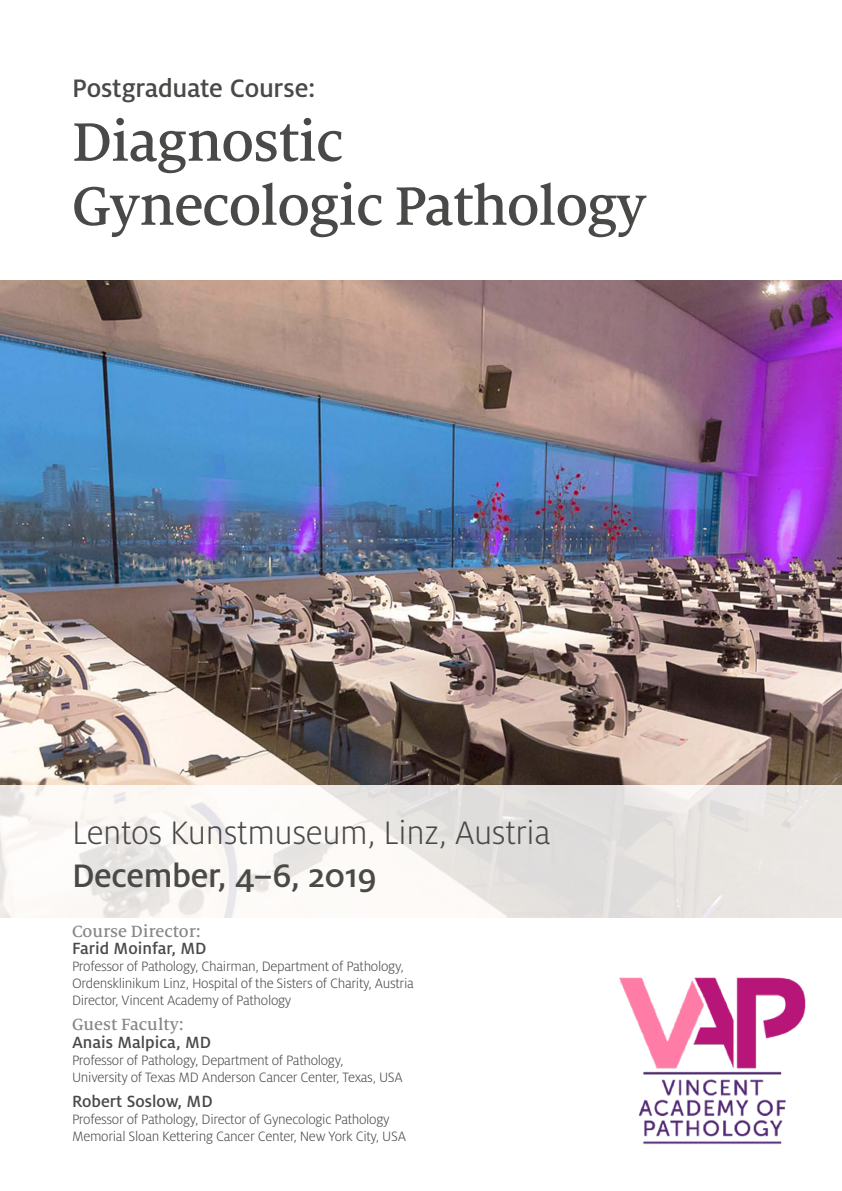
<style>
.page{position:relative;width:842px;height:1191px;background:#fff}
.page>*{position:absolute;margin:0;border:0;box-sizing:border-box;transform-origin:0 0}
.t1{font:500 60px/64px "Milo Serif Pro";letter-spacing:-.02em;color:#494948}
.t2{font:300 36px "Milo OT";letter-spacing:-.01em;color:#494948}
.t3{font:500 36px "Milo OT";letter-spacing:-.01em;color:#494948}
.t4{font:500 28px "Milo OT";letter-spacing:-.01em;color:#494948}
.t5{font:500 18px "Milo OT";color:#494948}
.t6{font:500 18px "Milo Serif Pro";color:#888}
.t7{font:300 15px/17px "Milo OT";letter-spacing:-.02em;color:#494948}
</style>
<div class="page">
<img style="left:0;top:280px;width:842px;height:505px">
<img style="left:619px;top:977px;width:187px;height:168px">
<svg style="left:0;top:785px;width:842px;height:132px"></svg>
<h3 class="t4" style="left:72px;top:73px;width:245px">Postgraduate Course:</h3>
<h1 class="t1" style="left:72px;top:110px;width:576px">Diagnostic<br>Gynecologic Pathology</h1>
<h2 class="t2" style="left:72px;top:814px;width:480px">Lentos Kunstmuseum, Linz, Austria</h2>
<h2 class="t3" style="left:72px;top:855px;width:306px">December, 4–6, 2019</h2>
<p class="t6" style="left:72px;top:921px;width:130px">Course Director:</p>
<p class="t5" style="left:72px;top:938px;width:136px">Farid Moinfar, MD</p>
<p class="t7" style="left:72px;top:958px;width:343px">Professor of Pathology, Chairman, Department of Pathology,<br>Ordensklinikum Linz, Hospital of the Sisters of Charity, Austria<br>Director, Vincent Academy of Pathology</p>
<p class="t6" style="left:72px;top:1014px;width:113px">Guest Faculty:</p>
<p class="t5" style="left:72px;top:1032px;width:141px">Anais Malpica, MD</p>
<p class="t7" style="left:72px;top:1052px;width:332px">Professor of Pathology, Department of Pathology,<br>University of Texas MD Anderson Cancer Center, Texas, USA</p>
<p class="t5" style="left:72px;top:1091px;width:142px">Robert Soslow, MD</p>
<p class="t7" style="left:72px;top:1111px;width:336px">Professor of Pathology, Director of Gynecologic Pathology<br>Memorial Sloan Kettering Cancer Center, New York City, USA</p>
</div>
